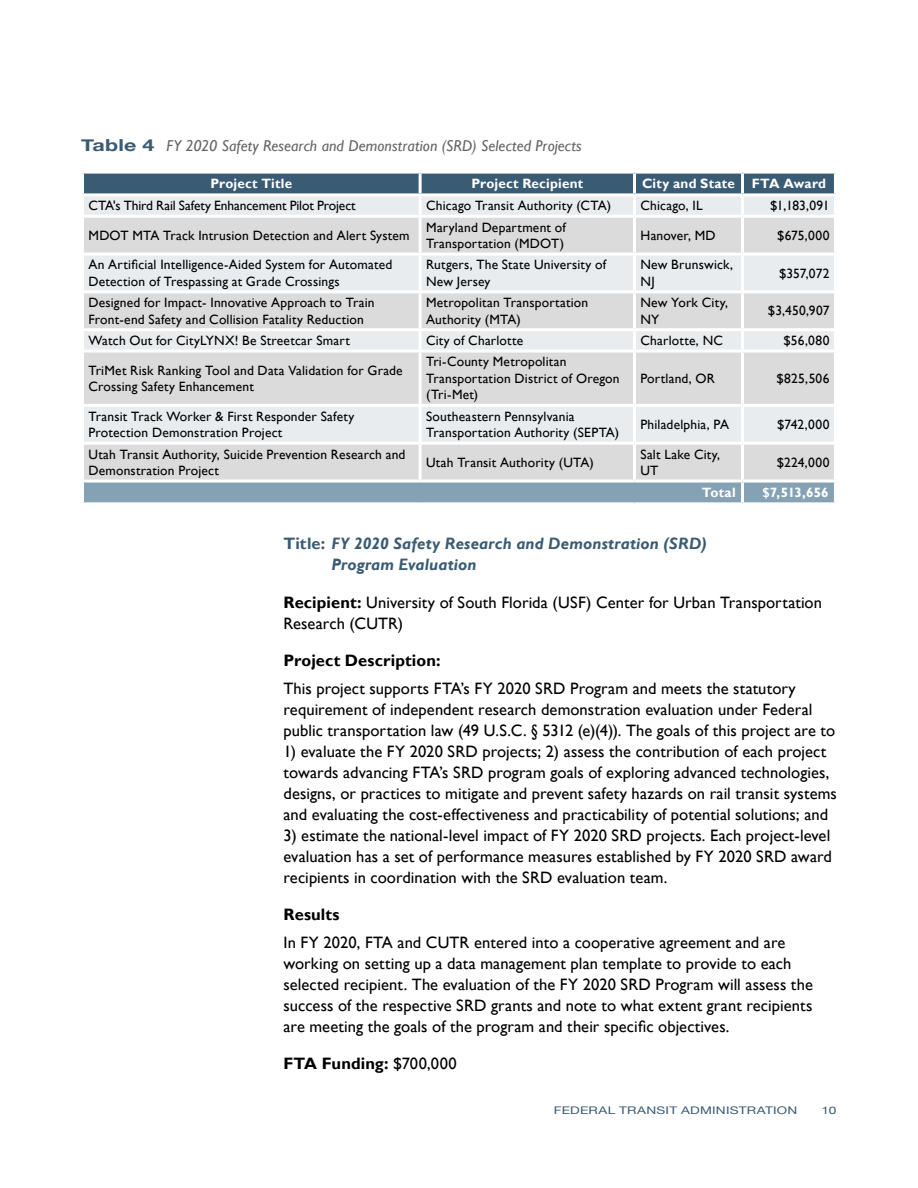
<style>
.page{position:relative;width:918px;height:1188px;background:#fff}
.page>*{position:absolute;margin:0;border:0;box-sizing:border-box;transform-origin:0 0}
.BODY_TEXT{font:16.5px/21px "Gill Sans";letter-spacing:.005em;color:#000}
.TITLE{font:italic 700 16.5px/21px "Gill Sans";letter-spacing:.01em;color:#395b74}
.PROGRAM_DES{font:700 16.5px "Gill Sans";letter-spacing:.005em;color:#000}
.BODY_TEXT-2{font:700 16.5px "Gill Sans";letter-spacing:.005em;color:#000}
.Figure_Table_head{font:italic 15.75px "Gill Sans";letter-spacing:.005em;color:#636466}
.Table_body_text{font:13.5px/16.5px "Gill Sans";letter-spacing:.015em;color:#000}
.Table_headers{font:700 13.5px "Gill Sans";letter-spacing:.015em;color:#fff}
.Table_body_text-2{font:13.5px "Gill Sans";letter-spacing:-.01em;color:#000}
.Table_body_text-3{font:700 13.5px "Gill Sans";letter-spacing:.005em;color:#fff}
.t1{font:10.5px "Helvetica Neue";letter-spacing:.02em;color:#395b74;scale:1.3 1}
.s1{font-family:"Helvetica Neue";font-weight:700;font-style:normal;font-size:16.5px;color:#395b74}
.s2{font-style:normal}
.s3{font-weight:700}
.s4{font-weight:400}
</style>
<div class="page">
<div style="left:84px;top:174px;width:750px;height:19px;background:#395b74"></div>
<div style="left:84px;top:196px;width:750px;height:19px;background:#e9ecee"></div>
<svg style="left:84px;top:218px;width:750px;height:262px;background:#e0e1e2"></svg>
<div style="left:84px;top:483px;width:750px;height:19px;background:#85a2b4"></div>
<hr style="left:419px;top:174px;width:3px;height:19px;background:#fff">
<hr style="left:633px;top:174px;width:3px;height:19px;background:#fff">
<hr style="left:741px;top:174px;width:3px;height:19px;background:#fff">
<hr style="left:419px;top:196px;width:3px;height:19px;background:#fff">
<hr style="left:633px;top:196px;width:3px;height:19px;background:#fff">
<hr style="left:741px;top:196px;width:3px;height:19px;background:#fff">
<hr style="left:419px;top:218px;width:3px;height:35px;background:#fff">
<hr style="left:633px;top:218px;width:3px;height:35px;background:#fff">
<hr style="left:741px;top:218px;width:3px;height:35px;background:#fff">
<hr style="left:81px;top:253px;width:339px;height:3px;background:#fff">
<hr style="left:420px;top:253px;width:214px;height:3px;background:#fff">
<hr style="left:419px;top:256px;width:3px;height:34px;background:#fff">
<hr style="left:634px;top:253px;width:108px;height:3px;background:#fff">
<hr style="left:633px;top:256px;width:3px;height:34px;background:#fff">
<hr style="left:742px;top:253px;width:95px;height:3px;background:#fff">
<hr style="left:741px;top:256px;width:3px;height:34px;background:#fff">
<hr style="left:81px;top:290px;width:339px;height:3px;background:#fff">
<hr style="left:420px;top:290px;width:214px;height:3px;background:#fff">
<hr style="left:419px;top:293px;width:3px;height:35px;background:#fff">
<hr style="left:634px;top:290px;width:108px;height:3px;background:#fff">
<hr style="left:633px;top:293px;width:3px;height:35px;background:#fff">
<hr style="left:742px;top:290px;width:95px;height:3px;background:#fff">
<hr style="left:741px;top:293px;width:3px;height:35px;background:#fff">
<hr style="left:81px;top:328px;width:339px;height:3px;background:#fff">
<hr style="left:420px;top:328px;width:214px;height:3px;background:#fff">
<hr style="left:419px;top:331px;width:3px;height:19px;background:#fff">
<hr style="left:634px;top:328px;width:108px;height:3px;background:#fff">
<hr style="left:633px;top:331px;width:3px;height:19px;background:#fff">
<hr style="left:742px;top:328px;width:95px;height:3px;background:#fff">
<hr style="left:741px;top:331px;width:3px;height:19px;background:#fff">
<hr style="left:81px;top:350px;width:339px;height:3px;background:#fff">
<hr style="left:420px;top:350px;width:214px;height:3px;background:#fff">
<hr style="left:419px;top:353px;width:3px;height:51px;background:#fff">
<hr style="left:634px;top:350px;width:108px;height:3px;background:#fff">
<hr style="left:633px;top:353px;width:3px;height:51px;background:#fff">
<hr style="left:742px;top:350px;width:95px;height:3px;background:#fff">
<hr style="left:741px;top:353px;width:3px;height:51px;background:#fff">
<hr style="left:81px;top:404px;width:339px;height:3px;background:#fff">
<hr style="left:420px;top:404px;width:214px;height:3px;background:#fff">
<hr style="left:419px;top:407px;width:3px;height:35px;background:#fff">
<hr style="left:634px;top:404px;width:108px;height:3px;background:#fff">
<hr style="left:633px;top:407px;width:3px;height:35px;background:#fff">
<hr style="left:742px;top:404px;width:95px;height:3px;background:#fff">
<hr style="left:741px;top:407px;width:3px;height:35px;background:#fff">
<hr style="left:419px;top:445px;width:3px;height:35px;background:#fff">
<hr style="left:633px;top:445px;width:3px;height:35px;background:#fff">
<hr style="left:741px;top:445px;width:3px;height:35px;background:#fff">
<hr style="left:741px;top:483px;width:3px;height:19px;background:#fff">
<hr style="left:81px;top:442px;width:339px;height:3px;background:#fff">
<hr style="left:420px;top:442px;width:214px;height:3px;background:#fff">
<hr style="left:634px;top:442px;width:108px;height:3px;background:#fff">
<hr style="left:742px;top:442px;width:95px;height:3px;background:#fff">
<h3 class="Figure_Table_head" style="left:81px;top:137px;width:502px"><span class="s1">Table 4</span> FY 2020 Safety Research and Demonstration (SRD) Selected Projects</h3>
<h2 class="Table_headers" style="left:210px;top:175px;width:83px">Project Title</h2>
<h2 class="Table_headers" style="left:471px;top:175px;width:113px">Project Recipient</h2>
<h2 class="Table_headers" style="left:642px;top:175px;width:94px">City and State</h2>
<h2 class="Table_headers" style="left:752px;top:175px;width:76px">FTA Award</h2>
<p class="Table_body_text-2" style="left:88px;top:198px;width:269px">CTA's Third Rail Safety Enhancement Pilot Project</p>
<p class="Table_body_text" style="left:426px;top:198px;width:186px">Chicago Transit Authority (CTA)</p>
<p class="Table_body_text" style="left:640px;top:198px;width:64px">Chicago, IL</p>
<p class="Table_body_text" style="left:770px;top:198px;width:61px">$1,183,091</p>
<p class="Table_body_text" style="left:88px;top:227px;width:323px">MDOT MTA Track Intrusion Detection and Alert System</p>
<p class="Table_body_text" style="left:426px;top:219px;width:141px">Maryland Department of<br>Transportation (MDOT)</p>
<p class="Table_body_text" style="left:640px;top:227px;width:77px">Hanover, MD</p>
<p class="Table_body_text" style="left:777px;top:227px;width:54px">$675,000</p>
<p class="Table_body_text" style="left:88px;top:257px;width:305px">An Artificial Intelligence-Aided System for Automated<br>Detection of Trespassing at Grade Crossings</p>
<p class="Table_body_text" style="left:426px;top:257px;width:182px">Rutgers, The State University of<br>New Jersey</p>
<p class="Table_body_text" style="left:640px;top:257px;width:94px">New Brunswick,<br>NJ</p>
<p class="Table_body_text" style="left:779px;top:265px;width:52px">$357,072</p>
<p class="Table_body_text" style="left:88px;top:295px;width:288px">Designed for Impact- Innovative Approach to Train<br>Front-end Safety and Collision Fatality Reduction</p>
<p class="Table_body_text" style="left:426px;top:295px;width:164px">Metropolitan Transportation<br>Authority (MTA)</p>
<p class="Table_body_text" style="left:640px;top:295px;width:89px">New York City,<br>NY</p>
<p class="Table_body_text" style="left:768px;top:303px;width:63px">$3,450,907</p>
<p class="Table_body_text" style="left:88px;top:333px;width:263px">Watch Out for CityLYNX! Be Streetcar Smart</p>
<p class="Table_body_text" style="left:426px;top:333px;width:99px">City of Charlotte</p>
<p class="Table_body_text" style="left:640px;top:333px;width:84px">Charlotte, NC</p>
<p class="Table_body_text" style="left:783px;top:333px;width:47px">$56,080</p>
<p class="Table_body_text" style="left:88px;top:362px;width:316px">TriMet Risk Ranking Tool and Data Validation for Grade<br>Crossing Safety Enhancement</p>
<p class="Table_body_text" style="left:426px;top:354px;width:195px">Tri-County Metropolitan<br>Transportation District of Oregon (Tri-Met)</p>
<p class="Table_body_text" style="left:640px;top:370px;width:76px">Portland, OR</p>
<p class="Table_body_text" style="left:777px;top:370px;width:54px">$825,506</p>
<p class="Table_body_text" style="left:88px;top:408px;width:267px">Transit Track Worker &amp; First Responder Safety<br>Protection Demonstration Project</p>
<p class="Table_body_text" style="left:426px;top:408px;width:195px">Southeastern Pennsylvania<br>Transportation Authority (SEPTA)</p>
<p class="Table_body_text" style="left:640px;top:416px;width:90px">Philadelphia, PA</p>
<p class="Table_body_text" style="left:777px;top:416px;width:54px">$742,000</p>
<p class="Table_body_text" style="left:88px;top:446px;width:318px">Utah Transit Authority, Suicide Prevention Research and<br>Demonstration Project</p>
<p class="Table_body_text" style="left:426px;top:454px;width:169px">Utah Transit Authority (UTA)</p>
<p class="Table_body_text" style="left:640px;top:446px;width:81px">Salt Lake City,<br>UT</p>
<p class="Table_body_text" style="left:777px;top:454px;width:54px">$224,000</p>
<p class="Table_body_text-3" style="left:702px;top:484px;width:35px">Total</p>
<p class="Table_body_text-3" style="left:762px;top:484px;width:68px">$7,513,656</p>
<p class="TITLE" style="left:331px;top:534px;width:377px;text-indent:-48px"><span class="s2">Title:</span> FY 2020 Safety Research and Demonstration (SRD)<br>Program Evaluation</p>
<p class="BODY_TEXT" style="left:284px;top:592px;width:540px"><span class="s3">Recipient:</span> University of South Florida (USF) Center for Urban Transportation<br>Research (CUTR)</p>
<p class="PROGRAM_DES" style="left:284px;top:650px;width:159px">Project Description:</p>
<p class="BODY_TEXT" style="left:284px;top:678px;width:553px">This project supports FTA’s FY 2020 SRD Program and meets the statutory requirement of independent research demonstration evaluation under Federal public transportation law (49 U.S.C. § 5312 (e)(4)). The goals of this project are to</p>
<p class="BODY_TEXT" style="left:284px;top:741px;width:555px">1) evaluate the FY 2020 SRD projects; 2) assess the contribution of each project towards advancing FTA’s SRD program goals of exploring advanced technologies, designs, or practices to mitigate and prevent safety hazards on rail transit systems and evaluating the cost-effectiveness and practicability of potential solutions; and</p>
<p class="BODY_TEXT" style="left:284px;top:825px;width:550px;text-align:justify">3) estimate the national-level impact of FY 2020 SRD projects. Each project-level evaluation has a set of performance measures established by FY 2020 SRD award recipients in coordination with the SRD evaluation team.</p>
<p class="PROGRAM_DES" style="left:284px;top:904px;width:58px">Results</p>
<p class="BODY_TEXT" style="left:284px;top:932px;width:531px">In FY 2020, FTA and CUTR entered into a cooperative agreement and are working on setting up a data management plan template to provide to each selected recipient. The evaluation of the FY 2020 SRD Program will assess the success of the respective SRD grants and note to what extent grant recipients are meeting the goals of the program and their specific objectives.</p>
<p class="BODY_TEXT-2" style="left:284px;top:1053px;width:175px">FTA Funding: <span class="s4">$700,000</span></p>
<p class="t1" style="left:554px;top:1103px;width:189px">FEDERAL TRANSIT ADMINISTRATION</p>
<p class="t1" style="left:822px;top:1103px;width:13px">10</p>
</div>
